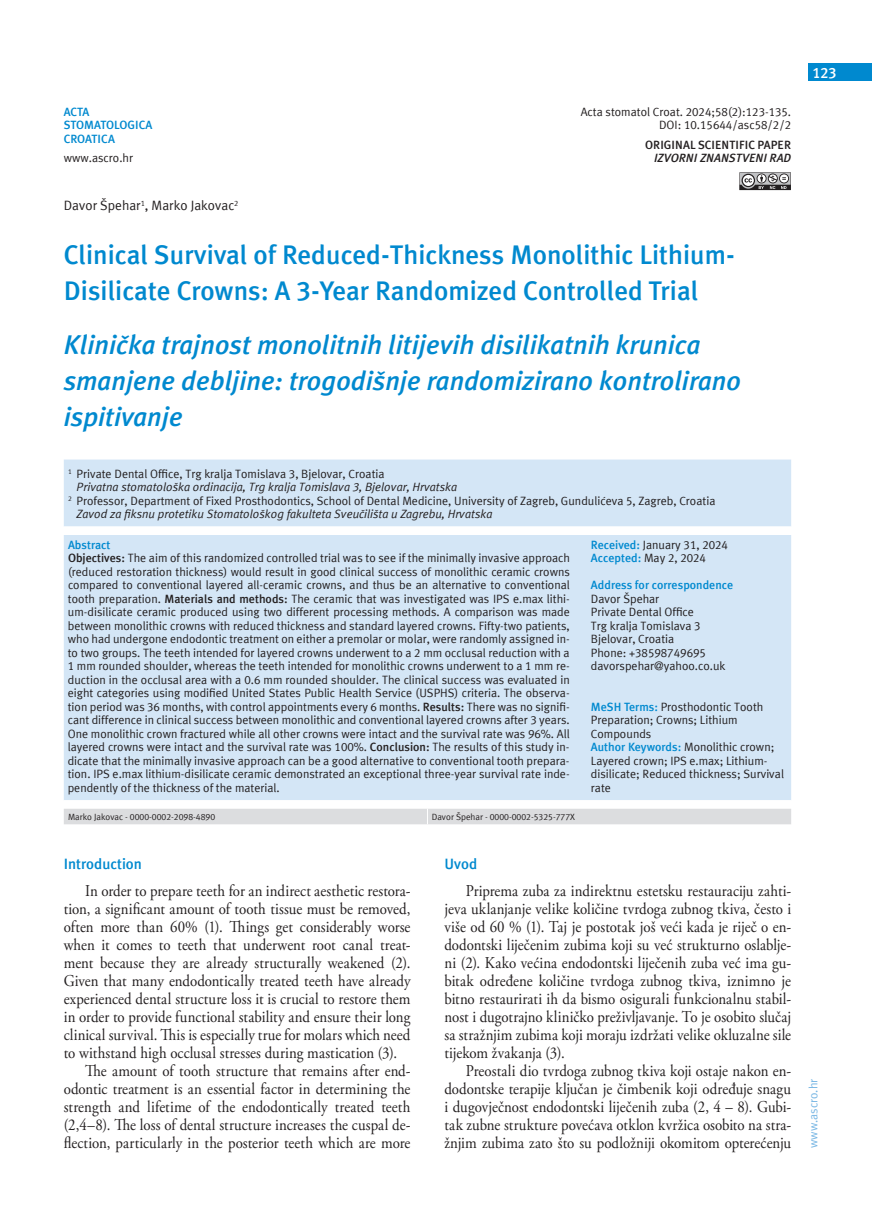
<style>
.page{position:relative;width:872px;height:1212px;background:#fff}
.page>*{position:absolute;margin:0;border:0;box-sizing:border-box;transform-origin:0 0}
.t1{font:italic 700 27px/36px "Meta ASC";color:#0089cf}
.t2{font:700 27px/36px "Meta ASC";color:#0089cf}
.t3{font:16.5px/18px "Adobe Garamond Pro";letter-spacing:.005em;color:#231f20;text-align:justify;scale:.9 1}
.t4{font:700 15px "Meta ASC";color:#0089cf}
.t5{font:700 15px "Meta ASC";color:#fff}
.t6{font:13.5px "Meta ASC";color:#231f20}
.t7{font:12px/13.5px "Meta ASC";color:#231f20}
.t8{font:italic 12px "Meta ASC";color:#231f20}
.t9{font:700 12px/13.5px "Meta ASC";color:#0089cf}
.t10{font:700 12px "Meta ASC";letter-spacing:.005em;color:#231f20}
.t11{font:italic 700 12px "Meta ASC";letter-spacing:.005em;color:#231f20}
.t12{font:12px "Meta ASC";color:#77b6e4}
.t13{font:9px "Meta ASC";color:#231f20}
.s1{font-weight:700;color:#0089cf}
.s2{font-weight:700}
</style>
<div class="page">
<div style="left:808px;top:64px;width:64px;height:17px;background:#0089cf"></div>
<div style="left:64px;top:459px;width:727px;height:67px;background:#d4e6f6"></div>
<div style="left:64px;top:526px;width:727px;height:274px;background:#d4e6f6"></div>
<div style="left:64px;top:809px;width:727px;height:15px;background:#dcdddf"></div>
<svg style="left:739px;top:172px;width:52px;height:18px"></svg>
<p class="t9" style="left:64px;top:105px;width:90px">ACTA<br>STOMATOLOGICA<br>CROATICA</p>
<p class="t7" style="left:64px;top:151px;width:71px">www.ascro.hr</p>
<p class="t7" style="left:581px;top:105px;width:212px;text-align:right">Acta stomatol Croat. 2024;58(2):123-135.<br>DOI: 10.15644/asc58/2/2</p>
<p class="t10" style="left:645px;top:138px;width:147px">ORIGINAL SCIENTIFIC PAPER</p>
<p class="t11" style="left:654px;top:151px;width:139px">IZVORNI ZNANSTVENI RAD</p>
<p class="t6" style="left:64px;top:198px;width:176px">Davor Špehar<sup>1</sup>, Marko Jakovac<sup>2</sup></p>
<h1 class="t2" style="left:64px;top:237px;width:672px">Clinical Survival of Reduced-Thickness Monolithic Lithium-<br>Disilicate Crowns: A 3-Year Randomized Controlled Trial</h1>
<h1 class="t1" style="left:64px;top:327px;width:678px">Klinička trajnost monolitnih litijevih disilikatnih krunica smanjene debljine: trogodišnje randomizirano kontrolirano ispitivanje</h1>
<p class="t7" style="left:68px;top:466px;width:318px"><sup>1</sup> Private Dental Office, Trg kralja Tomislava 3, Bjelovar, Croatia</p>
<p class="t8" style="left:77px;top:480px;width:382px">Privatna stomatološka ordinacija, Trg kralja Tomislava 3, Bjelovar, Hrvatska</p>
<p class="t7" style="left:68px;top:493px;width:649px"><sup>2</sup> Professor, Department of Fixed Prosthodontics, School of Dental Medicine, University of Zagreb, Gundulićeva 5, Zagreb, Croatia</p>
<p class="t8" style="left:77px;top:507px;width:417px">Zavod za fiksnu protetiku Stomatološkog fakulteta Sveučilišta u Zagrebu, Hrvatska</p>
<p class="t7" style="left:68px;top:538px;width:504px"><span class="s1">Abstract<br></span><span class="s2">Objectives:</span> The aim of this randomized controlled trial was to see if the minimally invasive approach (reduced restoration thickness) would result in good clinical success of monolithic ceramic crowns compared to conventional layered all-ceramic crowns, and thus be an alternative to conventional tooth preparation. <span class="s2">Materials and methods:</span> The ceramic that was investigated was IPS e.max lithi&shy;um-disilicate ceramic produced using two different processing methods. A comparison was made between monolithic crowns with reduced thickness and standard layered crowns. Fifty-two patients, who had undergone endodontic treatment on either a premolar or molar, were randomly assigned in&shy;to two groups. The teeth intended for layered crowns underwent to a 2 mm occlusal reduction with a 1 mm rounded shoulder, whereas the teeth intended for monolithic crowns underwent to a 1 mm re&shy;duction in the occlusal area with a 0.6 mm rounded shoulder. The clinical success was evaluated in eight categories using modified United States Public Health Service (USPHS) criteria. The observa&shy;tion period was 36 months, with control appointments every 6 months. <span class="s2">Results:</span> There was no signifi&shy;cant difference in clinical success between monolithic and conventional layered crowns after 3 years.<br>One monolithic crown fractured while all other crowns were intact and the survival rate was 96%. All layered crowns were intact and the survival rate was 100%. <span class="s2">Conclusion:</span> The results of this study in&shy;dicate that the minimally invasive approach can be a good alternative to conventional tooth prepara&shy;tion. IPS e.max lithium-disilicate ceramic demonstrated an exceptional three-year survival rate inde&shy;pendently of the thickness of the material.</p>
<p class="t7" style="left:591px;top:538px;width:139px"><span class="s1">Received:</span> January 31, 2024<br><span class="s1">Accepted:</span> May 2, 2024</p>
<p class="t9" style="left:591px;top:578px;width:144px">Address for correspondence</p>
<p class="t7" style="left:591px;top:592px;width:136px">Davor Špehar<br>Private Dental Office<br>Trg kralja Tomislava 3<br>Bjelovar, Croatia<br>Phone: +38598749695 davorspehar@yahoo.co.uk</p>
<p class="t7" style="left:591px;top:700px;width:194px"><span class="s1">MeSH Terms:</span> Prosthodontic Tooth<br>Preparation; Crowns; Lithium<br>Compounds<br><span class="s1">Author Keywords:</span> Monolithic crown;<br>Layered crown; IPS e.max; Lithium&shy;disilicate; Reduced thickness; Survival rate</p>
<p class="t13" style="left:68px;top:812px;width:149px">Marko Jakovac - 0000-0002-2098-4890</p>
<p class="t13" style="left:432px;top:812px;width:145px">Davor Špehar - 0000-0002-5325-777X</p>
<p class="t4" style="left:64px;top:855px;width:80px">Introduction</p>
<h2 class="t3" style="left:85px;top:882px;width:363px">In order to prepare teeth for an indirect aesthetic restora-</h2>
<h2 class="t3" style="left:64px;top:900px;width:387px">tion, a significant amount of tooth tissue must be removed,</h2>
<h2 class="t3" style="left:64px;top:918px;width:387px">often more than 60% (1). Things get considerably worse</h2>
<h2 class="t3" style="left:64px;top:936px;width:387px">when it comes to teeth that underwent root canal treat-</h2>
<h2 class="t3" style="left:64px;top:954px;width:387px">ment because they are already structurally weakened (2).</h2>
<h2 class="t3" style="left:64px;top:972px;width:387px">Given that many endodontically treated teeth have already</h2>
<h2 class="t3" style="left:64px;top:990px;width:386px">experienced dental structure loss it is crucial to restore them</h2>
<h2 class="t3" style="left:64px;top:1008px;width:387px">in order to provide functional stability and ensure their long</h2>
<h2 class="t3" style="left:64px;top:1026px;width:387px">clinical survival. This is especially true for molars which need</h2>
<h2 class="t3" style="left:64px;top:1044px;width:372px">to withstand high occlusal stresses during mastication (3).</h2>
<h2 class="t3" style="left:85px;top:1062px;width:363px">The amount of tooth structure that remains after end-</h2>
<h2 class="t3" style="left:64px;top:1080px;width:387px">odontic treatment is an essential factor in determining the</h2>
<h2 class="t3" style="left:64px;top:1098px;width:387px">strength and lifetime of the endodontically treated teeth</h2>
<h2 class="t3" style="left:64px;top:1116px;width:387px">(2,4–8). The loss of dental structure increases the cuspal de-</h2>
<h2 class="t3" style="left:64px;top:1134px;width:387px">flection, particularly in the posterior teeth which are more</h2>
<p class="t4" style="left:444px;top:855px;width:34px">Uvod</p>
<p class="t3" style="left:444px;top:882px;width:387px;text-indent:21px">Priprema zuba za indirektnu estetsku restauraciju zahti&shy;jeva uklanjanje velike količine tvrdoga zubnog tkiva, često i više od 60 % (1). Taj je postotak još veći kada je riječ o en&shy;dodontski liječenim zubima koji su već strukturno oslablje&shy;ni (2). Kako većina endodontski liječenih zuba već ima gu&shy;bitak određene količine tvrdoga zubnog tkiva, iznimno je bitno restaurirati ih da bismo osigurali funkcionalnu stabil&shy;nost i dugotrajno kliničko preživljavanje. To je osobito slučaj sa stražnjim zubima koji moraju izdržati velike okluzalne sile tijekom žvakanja (3).</p>
<p class="t3" style="left:444px;top:1062px;width:387px;text-indent:21px">Preostali dio tvrdoga zubnog tkiva koji ostaje nakon en&shy;dodontske terapije ključan je čimbenik koji određuje snagu i dugovječnost endodontski liječenih zuba (2, 4 – 8). Gubi&shy;tak zubne strukture povećava otklon kvržica osobito na stra&shy;žnjim zubima zato što su podložniji okomitom opterećenju</p>
<p class="t5" style="left:812px;top:64px;width:26px">123</p>
<p class="t12" style="left:806px;top:1148px;width:71px;rotate:-90deg">www.ascro.hr</p>
</div>
